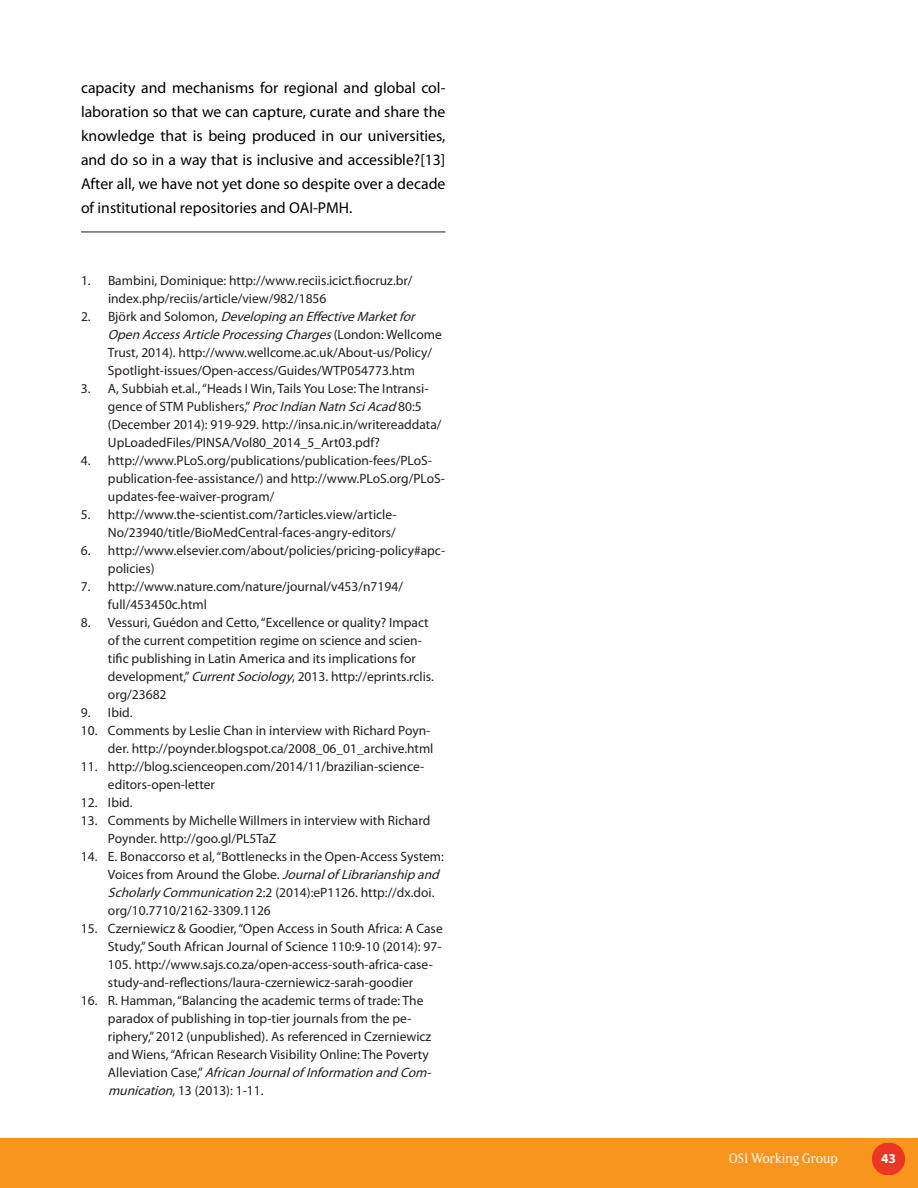
<style>
.page{position:relative;width:918px;height:1188px;background:#fff}
.page>*{position:absolute;margin:0;border:0;box-sizing:border-box;transform-origin:0 0}
.t1{font:15.75px/24px "Myriad Pro";color:#000;text-align:justify}
.t2{font:13.5px/18px "Myriad Pro";color:#231f20}
.t3{font:italic 13.5px "Myriad Pro";letter-spacing:-.005em;color:#231f20}
.t4{font:13.5px "Matrix II Book";color:#fff}
.t5{font:700 13.5px "Myriad Pro";color:#fff}
.s1{font-style:normal}
.s2{font-style:italic}
</style>
<div class="page">
<div style="left:0;top:1138px;width:918px;height:50px;background:#f8951d"></div>
<img style="left:872px;top:1142px;width:33px;height:34px">
<hr style="left:81px;top:232px;width:365px;height:1px;background:#231f20">
<p class="t1" style="left:81px;top:75px;width:366px">capacity and mechanisms for regional and global col&shy;laboration so that we can capture, curate and share the knowledge that is being produced in our universities, and do so in a way that is inclusive and accessible?[13] After all, we have not yet done so despite over a decade of institutional repositories and OAI-PMH.</p>
<p class="t2" style="left:81px;top:271px;width:333px">1. Bambini, Dominique: http://www.reciis.icict.fiocruz.br/</p>
<p class="t2" style="left:108px;top:289px;width:220px">index.php/reciis/article/view/982/1856</p>
<p class="t3" style="left:81px;top:308px;width:340px"><span class="s1">2 . Bj ö r k a n d S o l o m o n ,</span> DevelopinganEffectiveMarketfor</p>
<p class="t3" style="left:108px;top:326px;width:335px">OpenAccessArticleProcessingCharges<span class="s1">( L o n d o n : W e l l c o m e</span></p>
<p class="t2" style="left:108px;top:343px;width:326px">Trust, 2014). http://www.wellcome.ac.uk/About-us/Policy/</p>
<p class="t2" style="left:108px;top:361px;width:219px">Spotlight-issues/Open-access/Guides/WTP</p>
<p class="t2" style="left:347px;top:361px;width:69px">054773.htm</p>
<p class="t2" style="left:108px;top:379px;width:335px;text-indent:-27px">3. A, Subbiah et.al., “Heads I Win, Tails You Lose: The I ntransi&shy;gence of STM Publishers,” <span class="s2">ProcIndianNatnSciAcad</span>80:5 (December 2014): 919-929. http://insa.nic.in/writereaddata/ UpLoadedFiles/PIN SA/Vol80_2014_5_Art03.pdf?</p>
<p class="t2" style="left:108px;top:451px;width:339px;text-indent:-27px">4. http://www.PLoS.org/publications/publication-fees/PLoS&shy;publication-fee-assistance/) and http://www.PLoS.org/PLoS&shy;updates-fee-waiver-program/</p>
<p class="t2" style="left:81px;top:505px;width:317px;text-align:right">5. http://www.the-scientist.com/?articles.view/article-<br>No/23940/title/BioMedCentral-faces-angry-editors/</p>
<p class="t2" style="left:108px;top:541px;width:339px;text-indent:-27px">6. http://www.elsevier.com/about/policies/pricing-policy#apc&shy;policies)</p>
<p class="t2" style="left:108px;top:577px;width:296px;text-indent:-27px">7. http://www.nature.com/nature/journal/v453/n7194/ full/453450c.html</p>
<p class="t2" style="left:108px;top:613px;width:327px;text-indent:-27px">8. Vessuri, Guédon and Cetto, “Excellence or quality? I mpact of the current competition regime on science and scien&shy;tific publishing in Latin America and its implications for development,” <span class="s2">CurrentSociology</span>, 2013. http://eprints.rclis. org/23682</p>
<p class="t2" style="left:81px;top:703px;width:53px">9. I bid.</p>
<p class="t2" style="left:81px;top:721px;width:354px;text-align:right">10. Comments by Leslie Chan in interview with Richard Poyn&shy;der. http://poynder.blogspot.ca/2008_06_01_archive.html</p>
<p class="t2" style="left:108px;top:757px;width:318px;text-indent:-27px">11. http://blog.scienceopen.com/2014/11/brazilian-science&shy;editors-open-letter</p>
<p class="t2" style="left:81px;top:793px;width:53px">12. I bid.</p>
<p class="t2" style="left:108px;top:811px;width:324px;text-indent:-27px">13. Comments by Michelle Willmers in interview with Richard<br>Poynder. http://goo.gl/PL5TaZ</p>
<p class="t2" style="left:108px;top:847px;width:338px;text-indent:-27px">14. E. Bonaccorso et al, “Bottlenecks in the Open-Access System:<br>Vo i c e s fr o m A r o u n d t h e G l o b e . <span class="s2">JournalofLibrarianshipand ScholarlyCommunication</span>2:2 (2014):eP1126. http://dx.doi. org/10.7710/2162-3309.1126</p>
<p class="t2" style="left:108px;top:919px;width:336px;text-indent:-27px">15. Czerniewicz &amp; Goodier, “Open Access in South Africa: A Case Study,” South African Journal of Science 110:9-10 (2014): 97- 105. http://www.sajs.co.za/open-access-south-africa-case&shy;study-and-reflections/laura-czerniewicz-sarah-goodier</p>
<p class="t2" style="left:108px;top:991px;width:328px;text-indent:-27px">16. R. Hamman, “Balancing the academic terms of trade: The paradox of publishing in top-tier journals from the pe&shy;riphery,” 2012 (unpublished). As referenced in Czerniewicz and Wiens, “African Research Visibility Online: The Poverty A l l e v i a t i o n C a s e ,” <span class="s2">AfricanJournalofInformationandCom&shy;munication</span>, 13 (2013): 1-11.</p>
<p class="t4" style="left:729px;top:1151px;width:110px">OSI Working Group</p>
<p class="t5" style="left:881px;top:1150px;width:16px">43</p>
</div>
